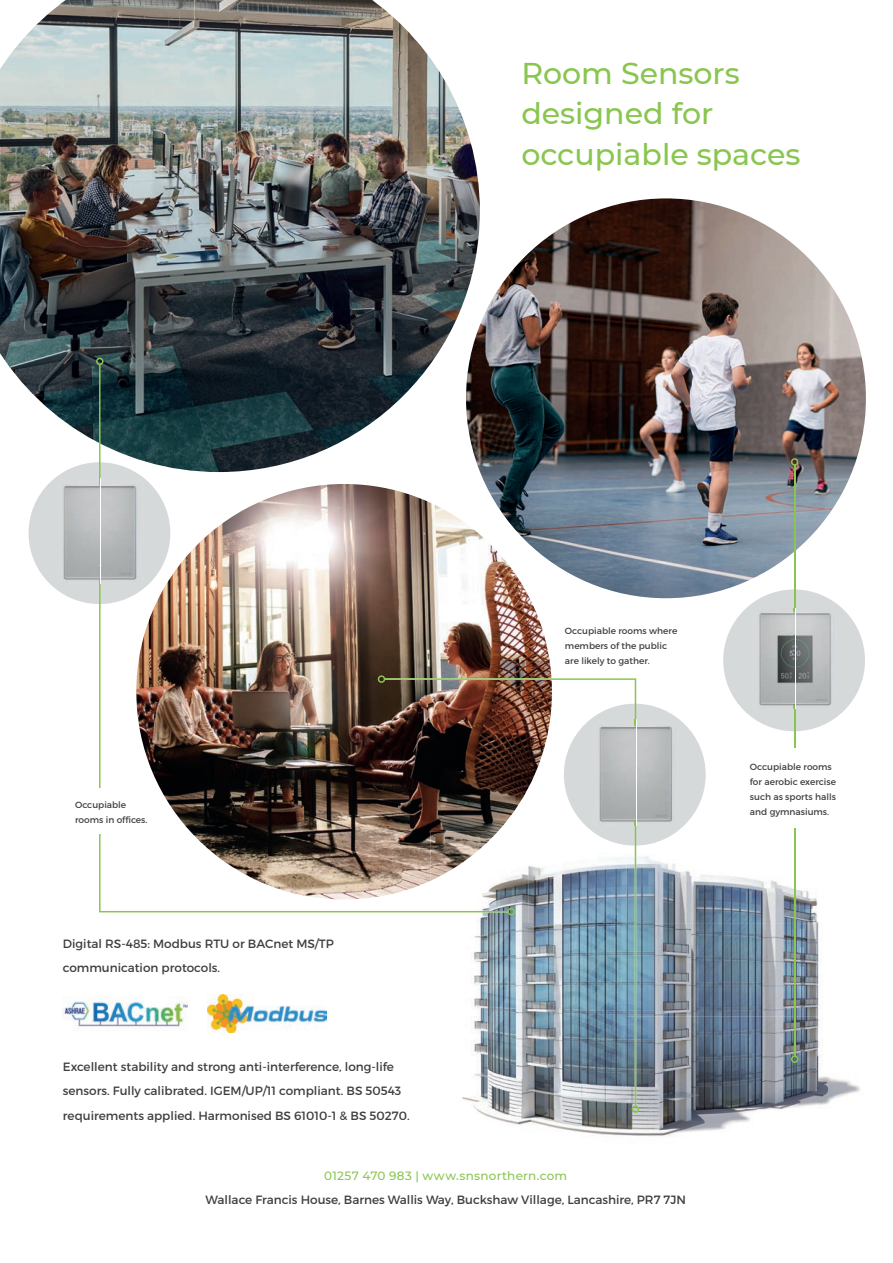
<style>
.page{position:relative;width:893px;height:1263px;background:#fff}
.page>*{position:absolute;margin:0;border:0;box-sizing:border-box;transform-origin:0 0}
.t1{font:500 30px/40.5px "Montserrat";color:#89c650}
.t2{font:12px/24.6px "Montserrat";color:#3e3e3f}
.t3{font:500 12px "Montserrat";letter-spacing:.02em;color:#89c650}
.t4{font:9px/15px "Montserrat";color:#3e3e3f}
</style>
<div class="page">
<img style="left:466px;top:198px;width:399px;height:400px;border-radius:200px">
<div style="left:29px;top:462px;width:141px;height:142px;background:#d6d9da;border-radius:50%"></div>
<div style="left:564px;top:704px;width:141px;height:141px;background:#d6d9da;border-radius:50%"></div>
<div style="left:723px;top:589px;width:142px;height:142px;background:#d6d9da;border-radius:50%"></div>
<img style="left:473px;top:831px;width:387px;height:306px">
<img style="left:636px;top:831px;width:41px;height:14px">
<img style="left:0;top:0;width:480px;height:472px">
<hr style="left:793px;top:465px;width:2px;height:591px;background:#89c650">
<div style="left:790px;top:1055px;width:8px;height:8px;border:2px solid #89c650;border-radius:50%"></div>
<div style="left:790px;top:458px;width:8px;height:8px;border:2px solid #89c650;border-radius:50%"></div>
<img style="left:759px;top:608px;width:73px;height:100px">
<img style="left:99px;top:364px;width:409px;height:548px">
<div style="left:96px;top:358px;width:7px;height:7px;border:2px solid #89c650;border-radius:50%"></div>
<img style="left:63px;top:478px;width:82px;height:106px">
<img style="left:99px;top:478px;width:1px;height:106px">
<img style="left:384px;top:678px;width:252px;height:428px">
<div style="left:631px;top:1105px;width:8px;height:8px;border:2px solid #89c650;border-radius:50%"></div>
<div style="left:378px;top:675px;width:7px;height:8px;border:2px solid #89c650;border-radius:50%"></div>
<img style="left:592px;top:720px;width:81px;height:105px">
<img style="left:63px;top:996px;width:125px;height:31px">
<img style="left:208px;top:994px;width:119px;height:38px">
<div style="left:750px;top:748px;width:91px;height:80px;background:#fff"></div>
<div style="left:75px;top:788px;width:76px;height:46px;background:#fff"></div>
<h1 class="t1" style="left:521px;top:55px;width:281px">Room Sensors designed for occupiable spaces</h1>
<p class="t4" style="left:75px;top:798px;width:74px">Occupiable rooms in offices.</p>
<p class="t2" style="left:63px;top:931px;width:272px">Digital RS-485: Modbus RTU or BACnet MS/TP communication protocols.</p>
<p class="t2" style="left:63px;top:1054px;width:348px">Excellent stability and strong anti-interference, long-life sensors. Fully calibrated. IGEM/UP/11 compliant. BS 50543 requirements applied. Harmonised BS 61010-1 &amp; BS 50270.</p>
<p class="t4" style="left:565px;top:623px;width:114px">Occupiable rooms where members of the public are likely to gather.</p>
<p class="t3" style="left:324px;top:1170px;width:244px">01257 470 983 | www.snsnorthern.com</p>
<p class="t2" style="left:206px;top:1188px;width:482px">Wallace Francis House, Barnes Wallis Way, Buckshaw Village, Lancashire, PR7 7JN</p>
<p class="t4" style="left:750px;top:760px;width:88px">Occupiable rooms for aerobic exercise such as sports halls and gymnasiums.</p>
</div>
